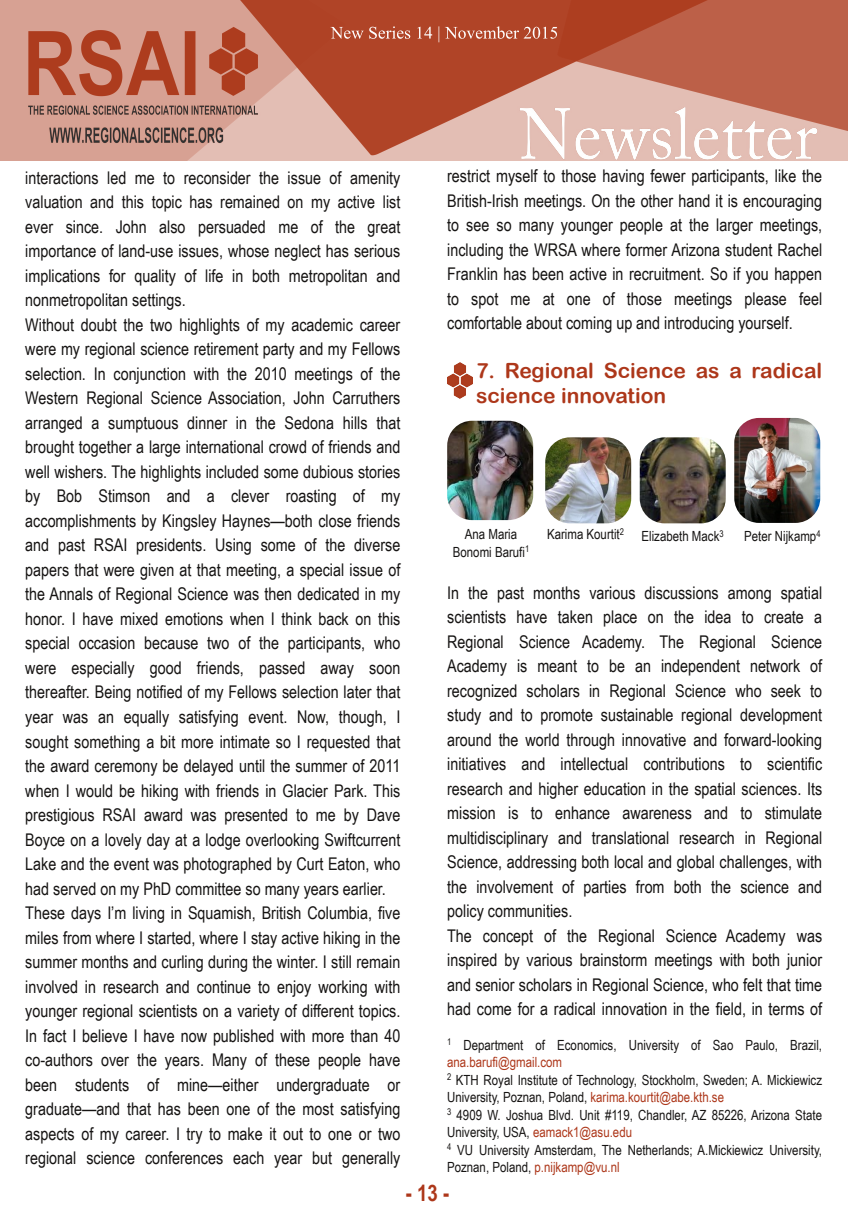
<style>
.page{position:relative;width:848px;height:1225px;background:#fff}
.page>*{position:absolute;margin:0;border:0;box-sizing:border-box;transform-origin:0 0}
.t1{font:700 22.75px "Arial Narrow";color:#ad371a}
.t2{font:21px/24.5px "Arial Rounded MT Bold";color:#ad371a}
.t3{font:17.5px/24.5px "Arial Narrow";color:#161413}
.t4{font:14px/17.5px "Arial Narrow";color:#161413;text-align:center}
.s1{color:#ad371a}
</style>
<div class="page">
<img style="left:0;top:0;width:848px;height:160px">
<svg style="left:330px;top:26px;width:80px;height:13px"></svg>
<svg style="left:417px;top:27px;width:15px;height:12px"></svg>
<svg style="left:438px;top:26px;width:1px;height:16px"></svg>
<svg style="left:445px;top:26px;width:112px;height:13px"></svg>
<img style="left:447px;top:421px;width:86px;height:99px;border-radius:25px">
<img style="left:734px;top:418px;width:86px;height:105px;border-radius:25px">
<img style="left:545px;top:437px;width:86px;height:86px;border-radius:25px">
<img style="left:640px;top:437px;width:86px;height:86px;border-radius:25px">
<img style="left:447px;top:362px;width:26px;height:36px">
<p class="t3" style="left:25px;top:165px;width:376px">interactions led me to reconsider the issue of amenity valuation and this topic has remained on my active list ever since. John also persuaded me of the great importance of land-use issues, whose neglect has serious implications for quality of life in both metropolitan and nonmetropolitan settings.<br>Without doubt the two highlights of my academic career were my regional science retirement party and my Fellows selection. In conjunction with the 2010 meetings of the Western Regional Science Association, John Carruthers arranged a sumptuous dinner in the Sedona hills that brought together a large international crowd of friends and well wishers. The highlights included some dubious stories by Bob Stimson and a clever roasting of my accomplishments by Kingsley Haynes—both close friends and past RSAI presidents. Using some of the diverse papers that were given at that meeting, a special issue of the Annals of Regional Science was then dedicated in my honor. I have mixed emotions when I think back on this special occasion because two of the participants, who were especially good friends, passed away soon thereafter. Being notified of my Fellows selection later that year was an equally satisfying event. Now, though, I sought something a bit more intimate so I requested that the award ceremony be delayed until the summer of 2011 when I would be hiking with friends in Glacier Park. This prestigious RSAI award was presented to me by Dave Boyce on a lovely day at a lodge overlooking Swiftcurrent Lake and the event was photographed by Curt Eaton, who had served on my PhD committee so many years earlier.<br>These days I’m living in Squamish, British Columbia, five miles from where I started, where I stay active hiking in the summer months and curling during the winter. I still remain involved in research and continue to enjoy working with younger regional scientists on a variety of different topics.<br>In fact I believe I have now published with more than 40 co-authors over the years. Many of these people have been students of mine—either undergraduate or graduate—and that has been one of the most satisfying aspects of my career. I try to make it out to one or two regional science conferences each year but generally</p>
<p class="t3" style="left:447px;top:163px;width:376px;text-align:justify">restrict myself to those having fewer participants, like the British-Irish meetings. On the other hand it is encouraging to see so many younger people at the larger meetings, including the WRSA where former Arizona student Rachel Franklin has been active in recruitment. So if you happen to spot me at one of those meetings please feel comfortable about coming up and introducing yourself.</p>
<p class="t2" style="left:476px;top:358px;width:348px">7. Regional Science as a radical science innovation</p>
<p class="t4" style="left:453px;top:525px;width:78px">Ana Maria<br>Bonomi Barufi<sup>1</sup></p>
<p class="t4" style="left:547px;top:525px;width:78px">Karima Kourtit<sup>2</sup></p>
<p class="t4" style="left:641px;top:527px;width:84px">Elizabeth Mack<sup>3</sup></p>
<p class="t4" style="left:744px;top:527px;width:78px">Peter Nijkamp<sup>4</sup></p>
<p class="t3" style="left:447px;top:580px;width:376px">In the past months various discussions among spatial scientists have taken place on the idea to create a Regional Science Academy. The Regional Science Academy is meant to be an independent network of recognized scholars in Regional Science who seek to study and to promote sustainable regional development around the world through innovative and forward-looking initiatives and intellectual contributions to scientific research and higher education in the spatial sciences. Its mission is to enhance awareness and to stimulate multidisciplinary and translational research in Regional Science, addressing both local and global challenges, with the involvement of parties from both the science and policy communities.<br>The concept of the Regional Science Academy was inspired by various brainstorm meetings with both junior and senior scholars in Regional Science, who felt that time had come for a radical innovation in the field, in terms of</p>
<p class="t4" style="left:447px;top:1035px;width:376px;text-align:left"><sup>1</sup> Department of Economics, University of Sao Paulo, Brazil, <span class="s1">ana.barufi@gmail.com<br></span><sup>2</sup> KTH Royal Institute of Technology, Stockholm, Sweden; A. Mickiewicz University, Poznan, Poland, <span class="s1">karima.kourtit@abe.kth.se<br></span><sup>3</sup> 4909 W. Joshua Blvd. Unit #119, Chandler, AZ 85226, Arizona State University, USA, <span class="s1">eamack1@asu.edu<br></span><sup>4</sup> VU University Amsterdam, The Netherlands; A.Mickiewicz University, Poznan, Poland, <span class="s1">p.nijkamp@vu.nl</span></p>
<h1 class="t1" style="left:406px;top:1179px;width:45px">-13-</h1>
</div>
